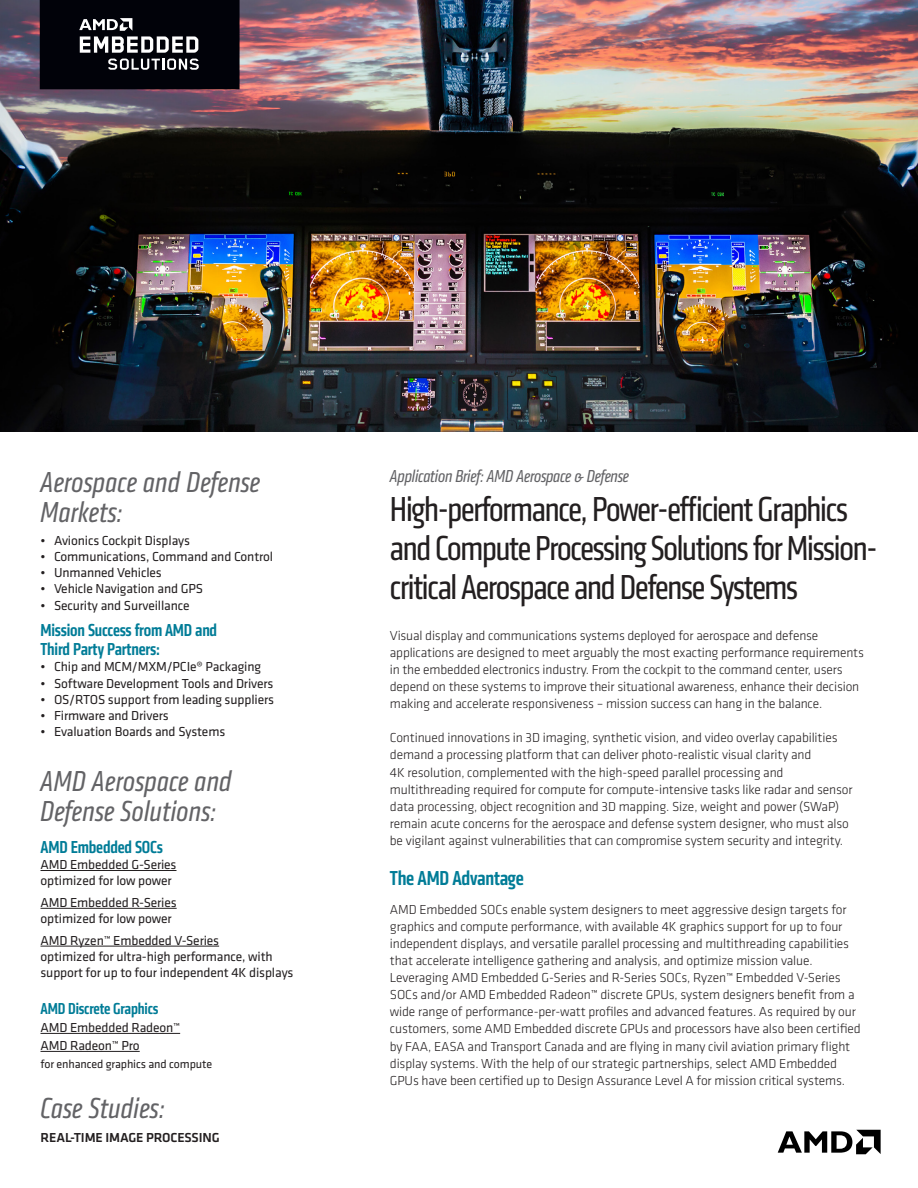
<style>
.page{position:relative;width:918px;height:1188px;background:#fff}
.page>*{position:absolute;margin:0;border:0;box-sizing:border-box;transform-origin:0 0}
.t1{font:condensed 36px/39px "Klavika";letter-spacing:-.035em;color:#231f20}
.t2{font:italic condensed 30px/30px "Klavika";letter-spacing:.01em;color:#636366}
.t3{font:500 condensed 21px "Klavika";letter-spacing:-.01em;color:#007c97}
.t4{font:500 condensed 18px/19.5px "Klavika";letter-spacing:-.01em;color:#007c97}
.t5{font:italic condensed 18px "Klavika";letter-spacing:-.01em;color:#636366}
.t6{font:500 condensed 16.5px "Klavika";letter-spacing:-.01em;color:#007c97}
.t7{font:300 13.5px/17.1px "Klavika";letter-spacing:-.01em;color:#231f20}
.t8{font:13.5px/16.2px "Klavika";letter-spacing:-.01em;color:#231f20}
.t9{font:500 13.5px "Klavika";letter-spacing:-.01em;color:#231f20}
.t10{font:12px "Klavika";letter-spacing:-.01em;color:#231f20}
</style>
<div class="page">
<img style="left:0;top:0;width:918px;height:432px">
<hr style="left:40px;top:870px;width:137px;height:1px;background:#231f20">
<hr style="left:40px;top:908px;width:137px;height:1px;background:#231f20">
<hr style="left:40px;top:946px;width:179px;height:1px;background:#231f20">
<hr style="left:40px;top:1033px;width:140px;height:1px;background:#231f20">
<hr style="left:40px;top:1051px;width:100px;height:1px;background:#231f20">
<svg style="left:778px;top:1130px;width:103px;height:24px"></svg>
<svg style="left:40px;top:0;width:200px;height:89px;background:#1b1c22"></svg>
<h2 class="t2" style="left:40px;top:467px;width:221px">Aerospace and Defense<br>Markets:</h2>
<p class="t8" style="left:40px;top:532px;width:151px">• Avionics Cockpit Displays</p>
<p class="t8" style="left:40px;top:548px;width:234px">• Communications, Command and Control</p>
<p class="t8" style="left:40px;top:564px;width:123px">• Unmanned Vehicles</p>
<p class="t8" style="left:40px;top:580px;width:164px">• Vehicle Navigation and GPS</p>
<p class="t8" style="left:40px;top:597px;width:151px">• Security and Surveillance</p>
<h3 class="t4" style="left:40px;top:620px;width:178px">Mission Success from AMD and<br>Third Party Partners:</h3>
<p class="t8" style="left:40px;top:658px;width:222px">• Chip and MCM/MXM/PCIe® Packaging</p>
<p class="t8" style="left:40px;top:675px;width:234px">• Software Development Tools and Drivers</p>
<p class="t8" style="left:40px;top:691px;width:235px">• OS/RTOS support from leading suppliers</p>
<p class="t8" style="left:40px;top:707px;width:130px">• Firmware and Drivers</p>
<p class="t8" style="left:40px;top:723px;width:186px">• Evaluation Boards and Systems</p>
<h2 class="t2" style="left:40px;top:767px;width:193px">AMD Aerospace and<br>Defense Solutions:</h2>
<h3 class="t4" style="left:40px;top:837px;width:124px">AMD Embedded SOCs</h3>
<p class="t8" style="left:40px;top:856px;width:138px">AMD Embedded G-Series optimized for low power</p>
<p class="t8" style="left:40px;top:894px;width:138px">AMD Embedded R-Series optimized for low power</p>
<p class="t8" style="left:40px;top:932px;width:255px">AMD Ryzen™ Embedded V-Series<br>optimized for ultra-high performance, with support for up to four independent 4K displays</p>
<p class="t6" style="left:40px;top:998px;width:119px">AMD Discrete Graphics</p>
<p class="t8" style="left:40px;top:1018px;width:141px;line-height:18px">AMD Embedded Radeon™<br>AMD Radeon™ Pro</p>
<p class="t10" style="left:40px;top:1056px;width:173px">for enhanced graphics and compute</p>
<h2 class="t2" style="left:40px;top:1094px;width:126px">Case Studies:</h2>
<p class="t9" style="left:40px;top:1129px;width:181px">REAL-TIME IMAGE PROCESSING</p>
<h3 class="t5" style="left:390px;top:466px;width:241px">Application Brief: AMD Aerospace &amp; Defense</h3>
<h1 class="t1" style="left:390px;top:490px;width:489px">High-performance, Power-efficient Graphics and Compute Processing Solutions for Mission&shy;critical Aerospace and Defense Systems</h1>
<p class="t7" style="left:390px;top:627px;width:476px">Visual display and communications systems deployed for aerospace and defense applications are designed to meet arguably the most exacting performance requirements in the embedded electronics industry. From the cockpit to the command center, users depend on these systems to improve their situational awareness, enhance their decision making and accelerate responsiveness – mission success can hang in the balance.</p>
<p class="t7" style="left:390px;top:729px;width:464px">Continued innovations in 3D imaging, synthetic vision, and video overlay capabilities demand a processing platform that can deliver photo-realistic visual clarity and<br>4K resolution, complemented with the high-speed parallel processing and multithreading required for compute for compute-intensive tasks like radar and sensor data processing, object recognition and 3D mapping. Size, weight and power (SWaP) remain acute concerns for the aerospace and defense system designer, who must also be vigilant against vulnerabilities that can compromise system security and integrity.</p>
<h3 class="t3" style="left:390px;top:864px;width:135px">The AMD Advantage</h3>
<p class="t7" style="left:390px;top:901px;width:472px">AMD Embedded SOCs enable system designers to meet aggressive design targets for graphics and compute performance, with available 4K graphics support for up to four independent displays, and versatile parallel processing and multithreading capabilities that accelerate intelligence gathering and analysis, and optimize mission value.<br>Leveraging AMD Embedded G-Series and R-Series SOCs, Ryzen™ Embedded V-Series SOCs and/or AMD Embedded Radeon™ discrete GPUs, system designers benefit from a wide range of performance-per-watt profiles and advanced features. As required by our customers, some AMD Embedded discrete GPUs and processors have also been certified by FAA, EASA and Transport Canada and are flying in many civil aviation primary flight display systems. With the help of our strategic partnerships, select AMD Embedded GPUs have been certified up to Design Assurance Level A for mission critical systems.</p>
</div>
